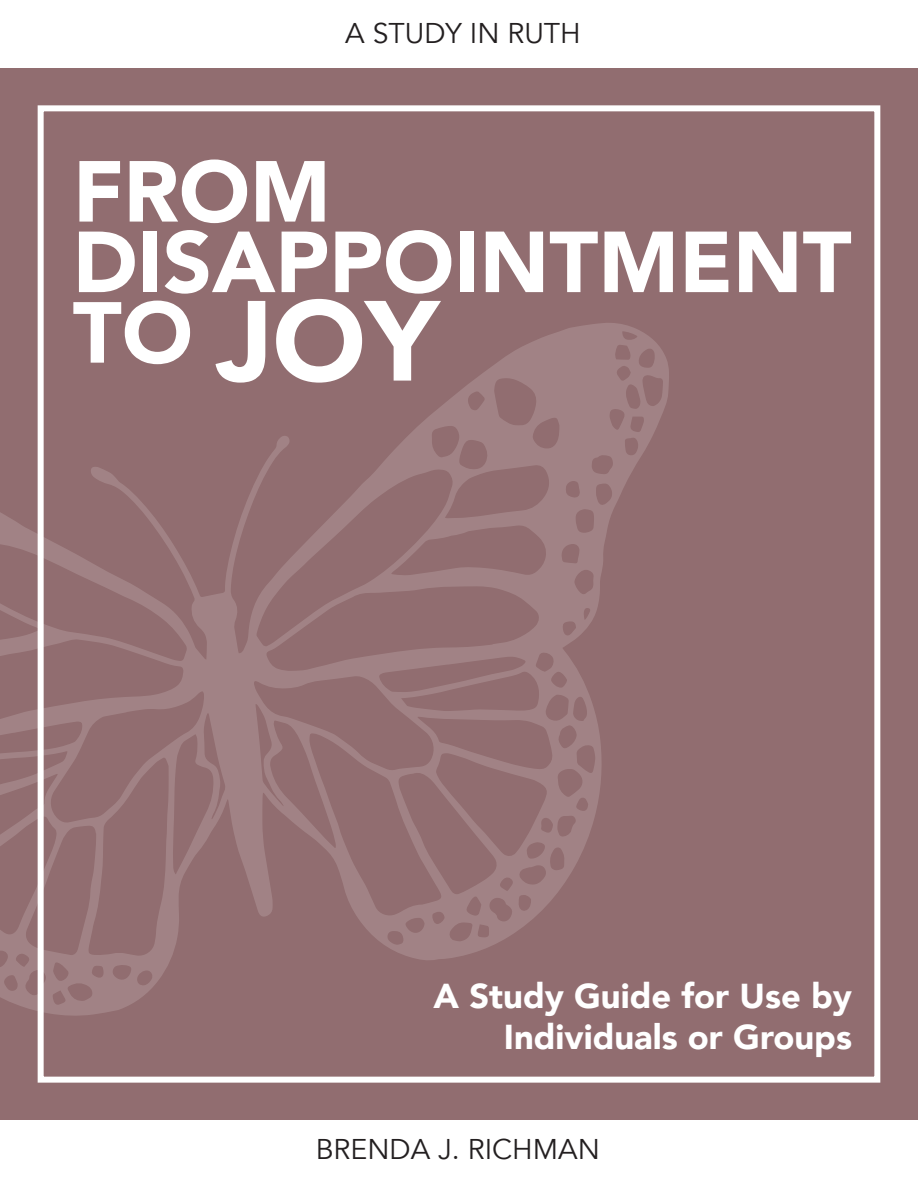
<style>
.page{position:relative;width:918px;height:1188px;background:#fff}
.page>*{position:absolute;margin:0;border:0;box-sizing:border-box;transform-origin:0 0}
.t1{font:900 112.5px "Avenir";color:#fff}
.t2{font:900 85.5px/70.5px "Avenir";color:#fff}
.t3{font:900 34.5px/41.4px "Avenir";color:#fff;text-align:right}
.t4{font:28.5px "Avenir";color:#231f20}
</style>
<div class="page">
<div style="left:0;top:68px;width:918px;height:1052px;background:#916d70"></div>
<div style="left:38px;top:105px;width:842px;height:978px;border:6px solid #fff"></div>
<svg style="left:0;top:323px;width:669px;height:693px;background:#967376"></svg>
<p class="t4" style="left:345px;top:16px;width:237px">A STUDY IN RUTH</p>
<h2 class="t2" style="left:73px;top:154px;width:780px">FROM<br>DISAPPOINTMENT</h2>
<h1 class="t1" style="left:73px;top:245px;width:368px"><sup>TO</sup> JOY</h1>
<p class="t3" style="left:434px;top:974px;width:420px">A Study Guide for Use by<br>Individuals or Groups</p>
<p class="t4" style="left:316px;top:1132px;width:286px">BRENDA J. RICHMAN</p>
</div>
